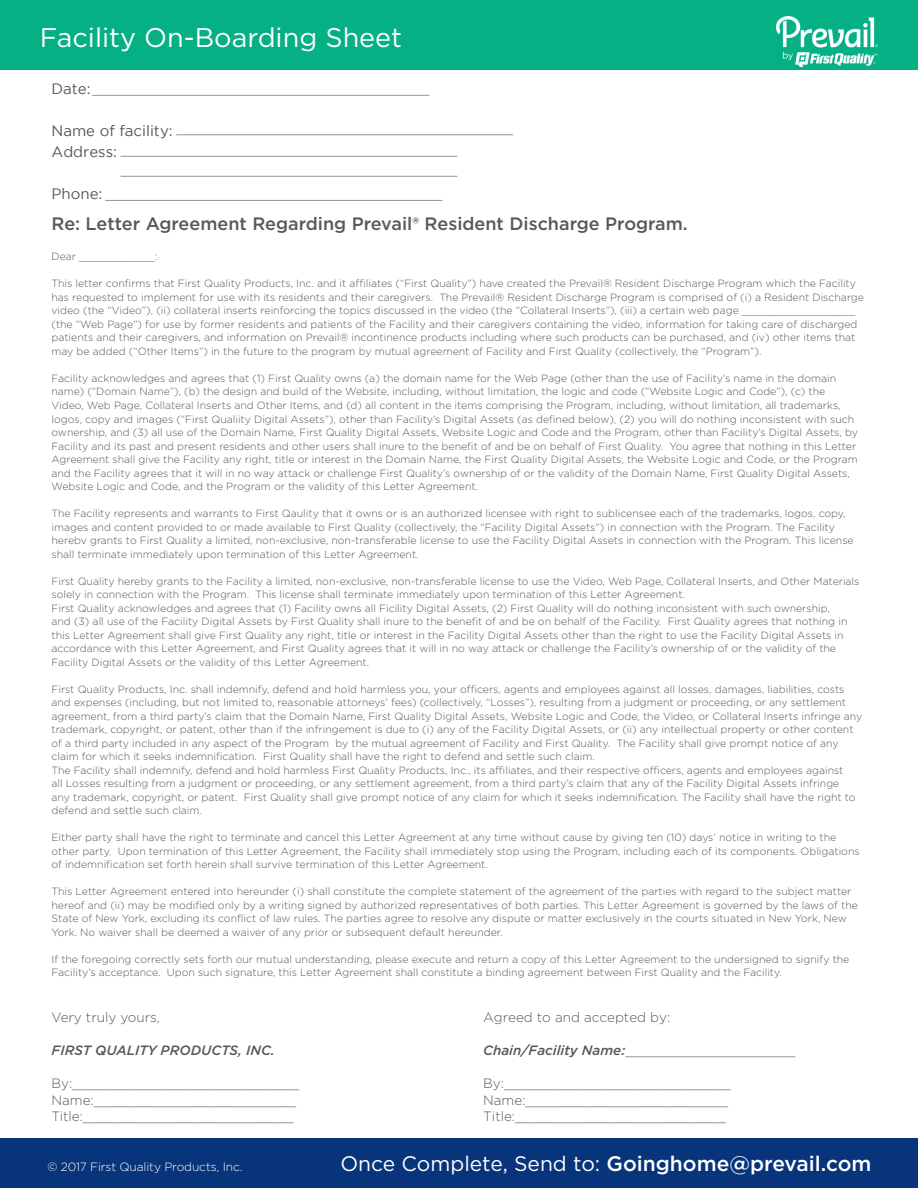
<style>
.page{position:relative;width:918px;height:1188px;background:#fff}
.page>*{position:absolute;margin:0;border:0;box-sizing:border-box;transform-origin:0 0}
.t1{font:27px "Gotham";color:#fff}
.t2{font:500 21px "Gotham";color:#fff}
.t3{font:500 18px "Gotham";color:#57585a}
.t4{font:15px "Gotham";color:#57585a}
.t5{font:300 13.5px/16.5px "Gotham";color:#57585a}
.t6{font:italic 500 13.5px "Gotham";color:#57585a}
.t7{font:300 12px "Gotham";letter-spacing:-.01em;color:#fff}
.t8{font:300 10.5px/13.5px "Gotham";color:#57585a}
.t9{font:6.3px "Gotham";color:#fff}
.s1{font-weight:500;font-style:italic}
.s2{font-weight:400}
</style>
<div class="page">
<div style="left:0;top:1139px;width:918px;height:49px;background:#08347b"></div>
<div style="left:0;top:0;width:918px;height:70px;background:#05b085"></div>
<img style="left:777px;top:17px;width:100px;height:49px">
<hr style="left:92px;top:95px;width:337px;height:1px;background:#939598">
<hr style="left:176px;top:134px;width:337px;height:1px;background:#939598">
<hr style="left:121px;top:156px;width:337px;height:1px;background:#939598">
<hr style="left:121px;top:176px;width:337px;height:1px;background:#939598">
<hr style="left:105px;top:200px;width:337px;height:1px;background:#939598">
<p class="t1" style="left:40px;top:20px;width:364px">Facility On-Boarding Sheet</p>
<p class="t9" style="left:874px;top:51px;width:6px">™</p>
<p class="t4" style="left:52px;top:80px;width:41px">Date:</p>
<p class="t4" style="left:52px;top:122px;width:123px">Name of facility:</p>
<p class="t4" style="left:52px;top:143px;width:67px">Address:</p>
<p class="t4" style="left:52px;top:185px;width:52px">Phone:</p>
<p class="t3" style="left:52px;top:212px;width:638px">Re: Letter Agreement Regarding Prevail® Resident Discharge Program.</p>
<p class="t8" style="left:52px;top:250px;width:107px">Dear ____________:</p>
<p class="t8" style="left:52px;top:277px;width:814px">This letter confirms that First Quality Products, Inc. and it affiliates (“First Quality”) have created the Prevail® Resident Discharge Program which the Facility has requested to implement for use with its residents and their caregivers. The Prevail® Resident Discharge Program is comprised of (i) a Resident Discharge video (the “Video”), (ii) collateral inserts reinforcing the topics discussed in the video (the “Collateral Inserts”), (iii) a certain web page __________________ (the “Web Page”) for use by former residents and patients of the Facility and their caregivers containing the video, information for taking care of discharged patients and their caregivers, and information on Prevail® incontinence products including where such products can be purchased, and (iv) other items that may be added (“Other Items”) in the future to the program by mutual agreement of Facility and First Quality (collectively, the “Program”).</p>
<p class="t8" style="left:52px;top:371px;width:808px">Facility acknowledges and agrees that (1) First Quality owns (a) the domain name for the Web Page (other than the use of Facility’s name in the domain name) (“Domain Name”), (b) the design and build of the Website, including, without limitation, the logic and code (“Website Logic and Code”), (c) the Video, Web Page, Collateral Inserts and Other Items, and (d) all content in the items comprising the Program, including, without limitation, all trademarks, logos, copy and images (“First Qualiity Digital Assets”), other than Facility’s Digital Assets (as defined below), (2) you will do nothing inconsistent with such ownership, and (3) all use of the Domain Name, First Quality Digital Assets, Website Logic and Code and the Program, other than Facility’s Digital Assets, by Facility and its past and present residents and other users shall inure to the benefit of and be on behalf of First Quality. You agree that nothing in this Letter Agreement shall give the Facility any right, title or interest in the Domain Name, the First Quality Digital Assets, the Website Logic and Code, or the Program and the Facility agrees that it will in no way attack or challenge First Quality’s ownership of or the validity of the Domain Name, First Quality Digital Assets, Website Logic and Code, and the Program or the validity of this Letter Agreement.</p>
<p class="t8" style="left:52px;top:506px;width:804px">The Facility represents and warrants to First Qaulity that it owns or is an authorized licensee with right to sublicensee each of the trademarks, logos, copy, images and content provided to or made available to First Quality (collectively, the “Facility Digital Assets”) in connection with the Program. The Facility herebv grants to First Quality a limited, non-exclusive, non-transferable license to use the Facility Digital Assets in connection with the Program. This license shall terminate immediately upon termination of this Letter Agreement.</p>
<p class="t8" style="left:52px;top:574px;width:809px">First Quality hereby grants to the Facility a limited, non-exclusive, non-transferable license to use the Video, Web Page, Collateral Inserts, and Other Materials solely in connection with the Program. This license shall terminate immediately upon termination of this Letter Agreement.</p>
<p class="t8" style="left:52px;top:601px;width:797px">First Quality acknowledges and agrees that (1) Facility owns all Ficility Digital Assets, (2) First Quality will do nothing inconsistent with such ownership, and (3) all use of the Facility Digital Assets by First Quality shall inure to the benefit of and be on behalf of the Facility. First Quality agrees that nothing in this Letter Agreement shall give First Quality any right, title or interest in the Facility Digital Assets other than the right to use the Facility Digital Assets in accordance with this Letter Agreement, and First Quality agrees that it will in no way attack or challenge the Facility’s ownership of or the validity of the Facility Digital Assets or the validity of this Letter Agreement.</p>
<p class="t8" style="left:52px;top:682px;width:812px">First Quality Products, Inc. shall indemnify, defend and hold harmless you, your officers, agents and employees against all losses, damages, liabilities, costs and expenses (including, but not limited to, reasonable attorneys’ fees) (collectively, “Losses”), resulting from a judgment or proceeding, or any settlement agreement, from a third party’s claim that the Domain Name, First Quality Digital Assets, Website Logic and Code, the Video, or Collateral Inserts infringe any trademark, copyright, or patent, other than if the infringement is due to (i) any of the Facility Digital Assets, or (ii) any intellectual property or other content of a third party included in any aspect of the Program by the mutual agreement of Facility and First Quality. The Facility shall give prompt notice of any claim for which it seeks indemnification. First Quality shall have the right to defend and settle such claim.</p>
<p class="t8" style="left:52px;top:763px;width:806px">The Facility shall indemnify, defend and hold harmless First Quality Products, Inc., its affiliates, and their respective officers, agents and employees against all Losses resulting from a judgment or proceeding, or any settlement agreement, from a third party’s claim that any of the Facility Digital Assets infringe any trademark, copyright, or patent. First Quality shall give prompt notice of any claim for which it seeks indemnification. The Facility shall have the right to defend and settle such claim.</p>
<p class="t8" style="left:52px;top:830px;width:810px">Either party shall have the right to terminate and cancel this Letter Agreement at any time without cause by giving ten (10) days’ notice in writing to the other party. Upon termination of this Letter Agreement, the Facility shall immediately stop using the Program, including each of its components. Obligations of indemnification set forth herein shall survive termination of this Letter Agreement.</p>
<p class="t8" style="left:52px;top:884px;width:808px">This Letter Agreement entered into hereunder (i) shall constitute the complete statement of the agreement of the parties with regard to the subject matter hereof and (ii) may be modified only by a writing signed by authorized representatives of both parties. This Letter Agreement is governed by the laws of the State of New York, excluding its conflict of law rules. The parties agree to resolve any dispute or matter exclusively in the courts situated in New York, New York. No waiver shall be deemed a waiver of any prior or subsequent default hereunder.</p>
<p class="t8" style="left:52px;top:952px;width:799px">If the foregoing correctly sets forth our mutual understanding, please execute and return a copy of this Letter Agreement to the undersigned to signify the<br>Facility’s acceptance. Upon such signature, this Letter Agreement shall constitute a binding agreement between First Quality and the Facility.</p>
<p class="t5" style="left:52px;top:1009px;width:110px">Very truly yours,</p>
<p class="t6" style="left:52px;top:1043px;width:225px">FIRST QUALITY PRODUCTS, INC.</p>
<p class="t5" style="left:52px;top:1075px;width:249px">By:____________________________</p>
<p class="t5" style="left:52px;top:1092px;width:246px">Name:_________________________</p>
<p class="t5" style="left:52px;top:1108px;width:244px">Title:__________________________</p>
<p class="t5" style="left:483px;top:1009px;width:189px">Agreed to and accepted by:</p>
<p class="t5" style="left:483px;top:1042px;width:314px"><span class="s1">Chain/Facility Name:</span>_____________________</p>
<p class="t5" style="left:483px;top:1075px;width:249px">By:____________________________<br>Name:_________________________<br>Title:__________________________</p>
<p class="t7" style="left:47px;top:1160px;width:197px">© 2017 First Quality Products, Inc.</p>
<p class="t2" style="left:340px;top:1149px;width:533px"><span class="s2">Once Complete, Send to:</span> Goinghome@prevail.com</p>
</div>
